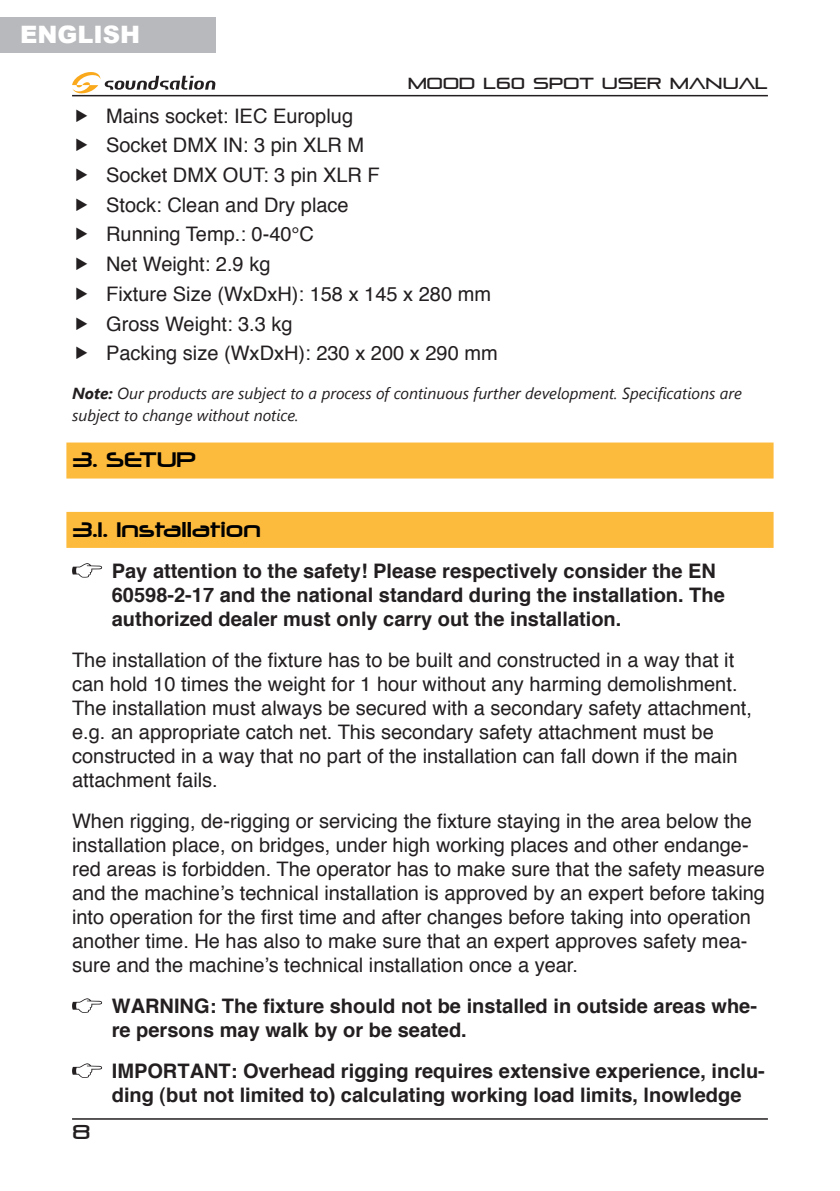
<style>
.page{position:relative;width:840px;height:1191px;background:#fff}
.page>*{position:absolute;margin:0;border:0;box-sizing:border-box;transform-origin:0 0}
.t1{font:900 24px "Arial";color:#fff}
.t2{font:20px/24px "Helvetica";color:#231f20}
.Dito_-_Tab_7mm{font:700 20px/24px "Helvetica";color:#231f20}
.Title_for_User_s_Manuals{font:20px "Neuropolitical";color:#000}
.t3{font:20px "Pirulen";color:#231f20}
.ITA_-_Basic_Text_for_User_Manual{font:italic 16px/21.6px "Segoe UI";color:#231f20}
.t4{font:16px "Pirulen";color:#231f20}
.s1{font-weight:700}
</style>
<div class="page">
<hr style="left:72px;top:95px;width:695px;height:1px;background:#231f20">
<svg style="left:72px;top:72px;width:143px;height:22px"></svg>
<hr style="left:72px;top:1118px;width:695px;height:1px;background:#231f20">
<div style="left:0;top:17px;width:215px;height:35px;background:#b8b9bc"></div>
<div style="left:66px;top:442px;width:707px;height:36px;background:#fdbb3e"></div>
<div style="left:66px;top:512px;width:707px;height:36px;background:#fdbb3e"></div>
<svg style="left:72px;top:563px;width:30px;height:14px"></svg>
<svg style="left:72px;top:998px;width:30px;height:14px"></svg>
<svg style="left:72px;top:1063px;width:30px;height:14px"></svg>
<p class="t1" style="left:20px;top:17px;width:121px">ENGLISH</p>
<p class="t4" style="left:407px;top:74px;width:361px">MOOD L60 SPOT USER MANUAL</p>
<p class="t2" style="left:106px;top:104px;width:248px">Mains socket: IEC Europlug</p>
<p class="t2" style="left:106px;top:134px;width:259px">Socket DMX IN: 3 pin XLR M</p>
<p class="t2" style="left:106px;top:164px;width:275px">Socket DMX OUT: 3 pin XLR F</p>
<p class="t2" style="left:106px;top:193px;width:244px">Stock: Clean and Dry place</p>
<p class="t2" style="left:106px;top:223px;width:209px">Running Temp.: 0-40°C</p>
<p class="t2" style="left:106px;top:253px;width:166px">Net Weight: 2.9 kg</p>
<p class="t2" style="left:106px;top:282px;width:386px">Fixture Size (WxDxH): 158 x 145 x 280 mm</p>
<p class="t2" style="left:106px;top:312px;width:188px">Gross Weight: 3.3 kg</p>
<p class="t2" style="left:106px;top:342px;width:393px">Packing size (WxDxH): 230 x 200 x 290 mm</p>
<p class="ITA_-_Basic_Text_for_User_Manual" style="left:72px;top:380px;width:671px"><span class="s1">Note:</span> Our products are subject to a process of continuous further development. Specifications are subject to change without notice.</p>
<p class="Title_for_User_s_Manuals" style="left:72px;top:447px;width:125px">3. SETUP</p>
<p class="Title_for_User_s_Manuals" style="left:72px;top:516px;width:190px">3.1. Installation</p>
<p class="Dito_-_Tab_7mm" style="left:112px;top:558px;width:614px">Pay attention to the safety! Please respectively consider the EN<br>60598-2-17 and the national standard during the installation. The authorized dealer must only carry out the installation.</p>
<p class="t2" style="left:72px;top:648px;width:681px">The installation of the fixture has to be built and constructed in a way that it can hold 10 times the weight for 1 hour without any harming demolishment.<br>The installation must always be secured with a secondary safety attachment, e.g. an appropriate catch net. This secondary safety attachment must be constructed in a way that no part of the installation can fall down if the main attachment fails.</p>
<p class="t2" style="left:72px;top:809px;width:694px">When rigging, de-rigging or servicing the fixture staying in the area below the installation place, on bridges, under high working places and other endange&shy;red areas is forbidden. The operator has to make sure that the safety measure and the machine’s technical installation is approved by an expert before taking into operation for the first time and after changes before taking into operation another time. He has also to make sure that an expert approves safety mea&shy;sure and the machine’s technical installation once a year.</p>
<p class="Dito_-_Tab_7mm" style="left:112px;top:993px;width:646px">WARNING: The fixture should not be installed in outside areas whe&shy;re persons may walk by or be seated.</p>
<p class="Dito_-_Tab_7mm" style="left:112px;top:1058px;width:654px">IMPORTANT: Overhead rigging requires extensive experience, inclu&shy;ding (but not limited to) calculating working load limits, lnowledge</p>
<p class="t3" style="left:72px;top:1119px;width:20px">8</p>
</div>
